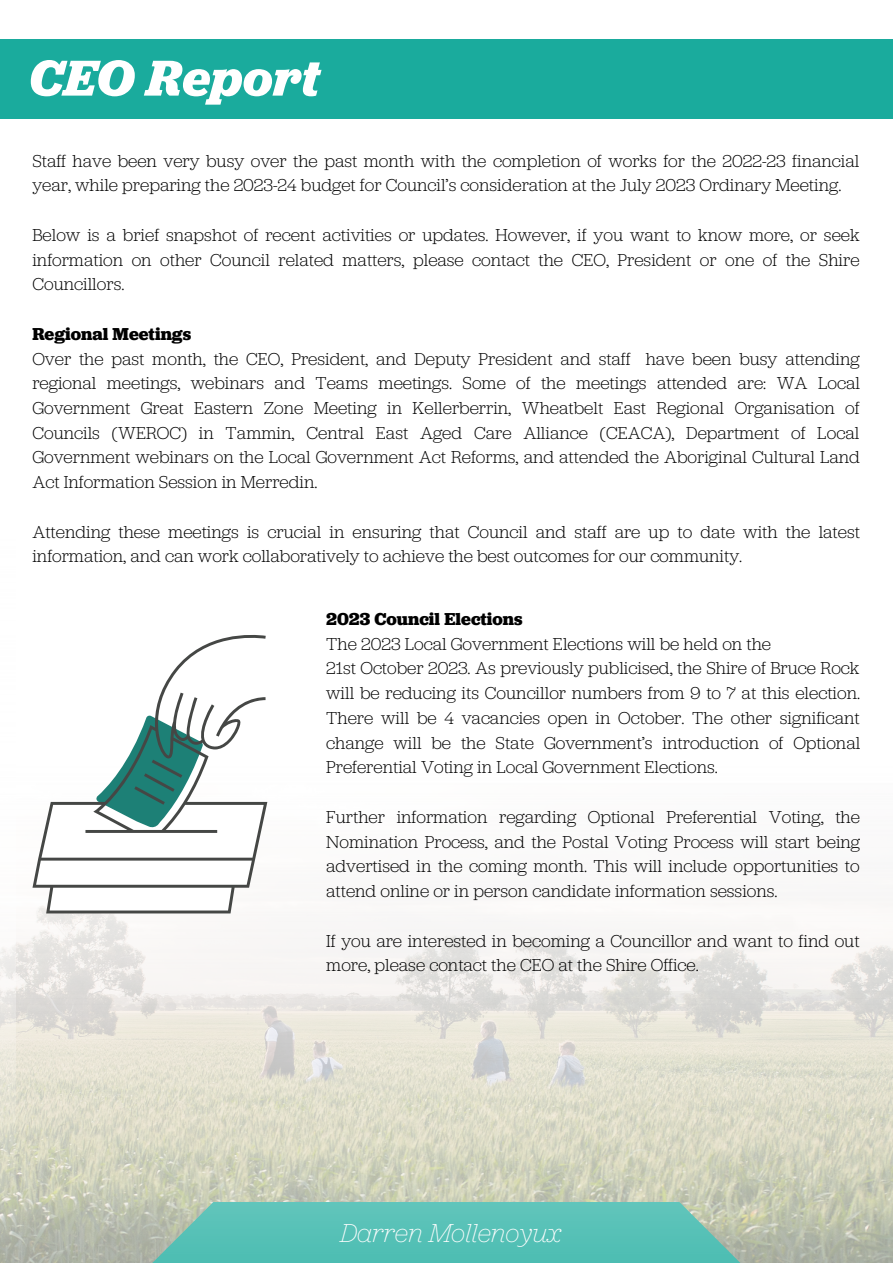
<style>
.page{position:relative;width:893px;height:1264px;background:#fff}
.page>*{position:absolute;margin:0;border:0;box-sizing:border-box;transform-origin:0 0}
.t1{font:italic 700 52.5px "Jubilat";color:#fff}
.t2{font:italic 200 27px "Jubilat";color:#fefefe}
.t3{font:300 18px/24.8px "Jubilat";color:#000;text-align:justify}
.t4{font:700 18px "Jubilat";color:#000}
</style>
<div class="page">
<div style="left:0;top:40px;width:892px;height:79px;background:#1aab9d"></div>
<img style="left:0;top:802px;width:892px;height:460px">
<svg style="left:32px;top:635px;width:235px;height:278px"></svg>
<p class="t1" style="left:29px;top:56px;width:292px">CEO Report</p>
<p class="t3" style="left:32px;top:150px;width:828px">Staff have been very busy over the past month with the completion of works for the 2022-23 financial year, while preparing the 2023-24 budget for Council’s consideration at the July 2023 Ordinary Meeting.</p>
<p class="t3" style="left:32px;top:224px;width:828px">Below is a brief snapshot of recent activities or updates. However, if you want to know more, or seek information on other Council related matters, please contact the CEO, President or one of the Shire Councillors.</p>
<p class="t4" style="left:32px;top:326px;width:160px">Regional Meetings</p>
<p class="t3" style="left:32px;top:347px;width:829px">Over the past month, the CEO, President, and Deputy President and staff have been busy attending regional meetings, webinars and Teams meetings. Some of the meetings attended are: WA Local Government Great Eastern Zone Meeting in Kellerberrin, Wheatbelt East Regional Organisation of Councils (WEROC) in Tammin, Central East Aged Care Alliance (CEACA), Department of Local Government webinars on the Local Government Act Reforms, and attended the Aboriginal Cultural Land Act Information Session in Merredin.</p>
<p class="t3" style="left:32px;top:521px;width:829px">Attending these meetings is crucial in ensuring that Council and staff are up to date with the latest information, and can work collaboratively to achieve the best outcomes for our community.</p>
<p class="t4" style="left:326px;top:611px;width:198px">2023 Council Elections</p>
<p class="t3" style="left:326px;top:632px;width:446px">The 2023 Local Government Elections will be held on the</p>
<p class="t3" style="left:326px;top:657px;width:535px">21st October 2023. As previously publicised, the Shire of Bruce Rock will be reducing its Councillor numbers from 9 to 7 at this election.<br>There will be 4 vacancies open in October. The other significant change will be the State Government’s introduction of Optional Preferential Voting in Local Government Elections.</p>
<p class="t3" style="left:326px;top:806px;width:535px">Further information regarding Optional Preferential Voting, the Nomination Process, and the Postal Voting Process will start being advertised in the coming month. This will include opportunities to attend online or in person candidate information sessions.</p>
<p class="t3" style="left:326px;top:929px;width:535px">If you are interested in becoming a Councillor and want to find out more, please contact the CEO at the Shire Office.</p>
<p class="t2" style="left:340px;top:1220px;width:223px">Darren Mollenoyux</p>
</div>
